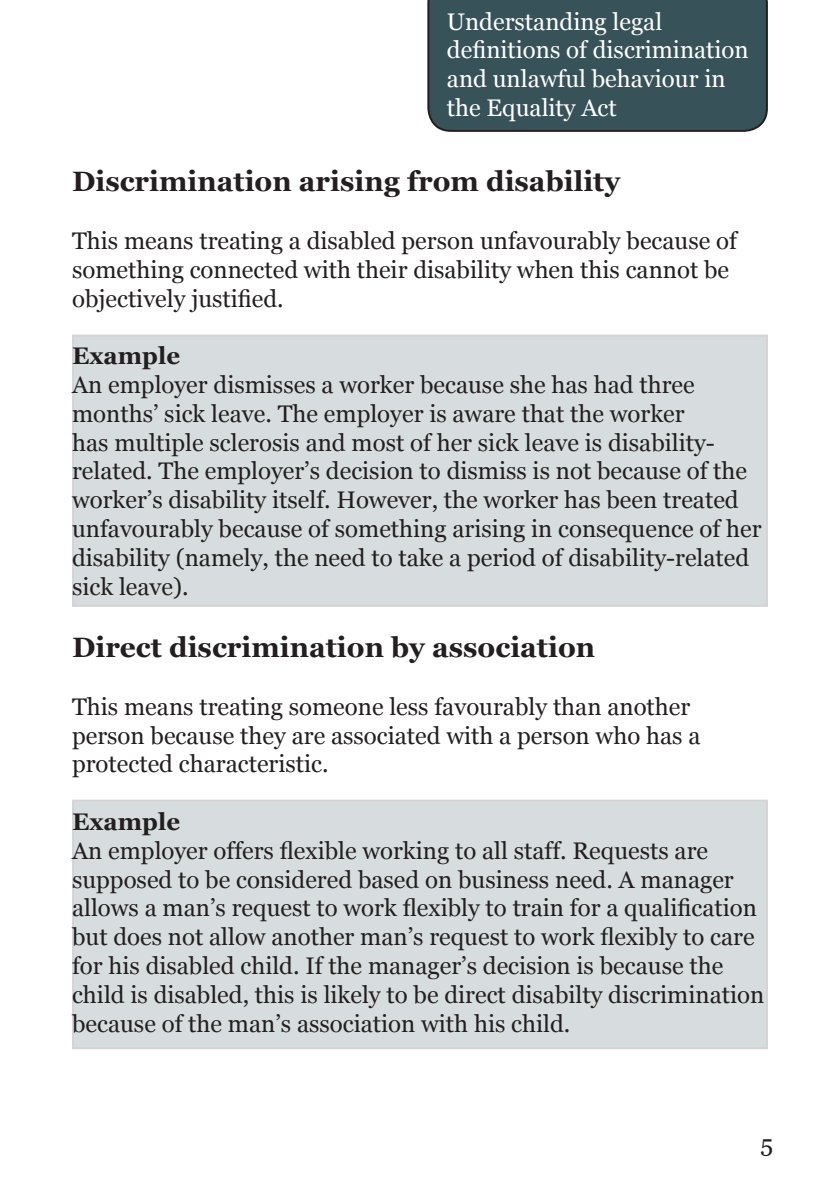
<style>
.page{position:relative;width:840px;height:1191px;background:#fff}
.page>*{position:absolute;margin:0;border:0;box-sizing:border-box;transform-origin:0 0}
.Heading_2{font:700 28px "Georgia";color:#231f20}
.t1{font:24px/28.8px "Georgia";color:#231f20}
.t2{font:24px/28.8px "Georgia";color:#fff}
.s1{font-weight:700}
</style>
<div class="page">
<div style="left:73px;top:800px;width:693px;height:248px;background:#d7ddde"></div>
<div style="left:73px;top:335px;width:693px;height:271px;background:#d7ddde"></div>
<div style="left:427px;top:0;width:340px;height:132px;background:#38525a"></div>
<p class="t2" style="left:446px;top:7px;width:303px">Understanding legal definitions of discrimination and unlawful behaviour in the Equality Act</p>
<p class="Heading_2" style="left:72px;top:166px;width:549px">Discrimination arising from disability</p>
<p class="t1" style="left:72px;top:226px;width:666px">This means treating a disabled person unfavourably because of something connected with their disability when this cannot be objectively justified.</p>
<p class="t1" style="left:72px;top:341px;width:690px"><span class="s1">Example<br></span>An employer dismisses a worker because she has had three months’ sick leave. The employer is aware that the worker<br>has multiple sclerosis and most of her sick leave is disability&shy;related. The employer’s decision to dismiss is not because of the worker’s disability itself. However, the worker has been treated unfavourably because of something arising in consequence of her disability (namely, the need to take a period of disability-related sick leave).</p>
<p class="Heading_2" style="left:72px;top:631px;width:524px">Direct discrimination by association</p>
<p class="t1" style="left:72px;top:692px;width:629px">This means treating someone less favourably than another person because they are associated with a person who has a protected characteristic.</p>
<p class="t1" style="left:72px;top:807px;width:693px"><span class="s1">Example<br></span>An employer offers flexible working to all staff. Requests are supposed to be considered based on business need. A manager allows a man’s request to work flexibly to train for a qualification but does not allow another man’s request to work flexibly to care for his disabled child. If the manager’s decision is because the child is disabled, this is likely to be direct disabilty discrimination because of the man’s association with his child.</p>
<p class="t1" style="left:760px;top:1129px;width:14px">5</p>
</div>
